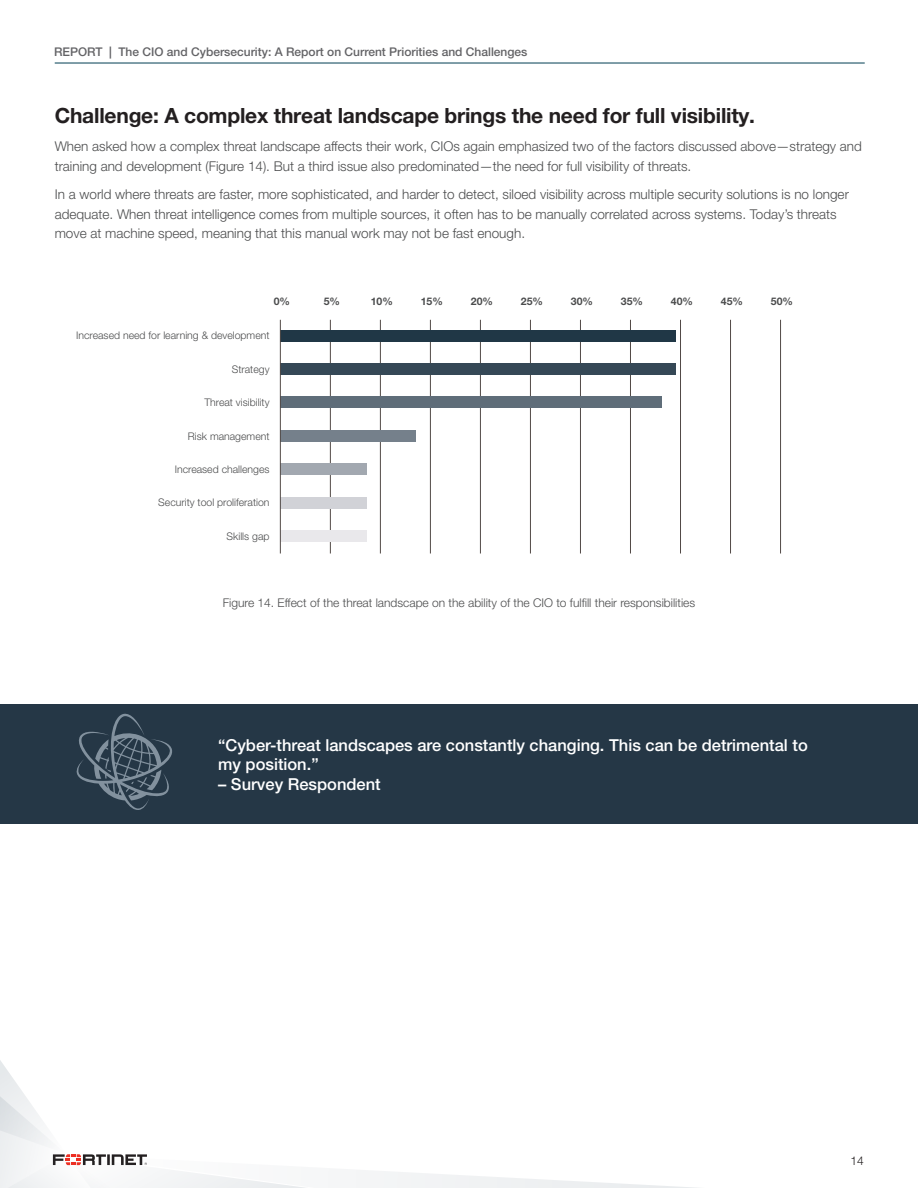
<style>
.page{position:relative;width:918px;height:1188px;background:#fff}
.page>*{position:absolute;margin:0;border:0;box-sizing:border-box;transform-origin:0 0}
.Body_Copy{font:700 21px "Helvetica Neue LT Pro";letter-spacing:-.01em;color:#231f20}
.Page_Header_-body{font:500 16.5px/19.8px "Helvetica Neue LT Pro";color:#fff}
.Body_Copy-2{font:300 13.5px/19.5px "Helvetica Neue LT Pro";color:#4b4c4d}
.Figure_Description{font:300 12px "Helvetica Neue LT Pro";color:#4b4c4d}
.t1{font:500 12px "Helvetica Neue LT Pro";color:#636366}
.t2{font:300 12px "Helvetica Neue LT Pro";color:#231f20}
.Page_Header_-body-2{font:300 10.5px "Helvetica Neue LT Pro";color:#4b4c4d}
.Page_Header_-body-3{font:700 10.5px "Helvetica Neue LT Pro";color:#4b4c4d}
.s1{font-weight:700}
</style>
<div class="page">
<hr style="left:55px;top:63px;width:810px;height:1px;background:#003e52">
<svg style="left:0;top:1060px;width:697px;height:128px"></svg>
<div style="left:0;top:704px;width:918px;height:120px;background:#253746"></div>
<svg style="left:76px;top:713px;width:96px;height:97px"></svg>
<hr style="left:330px;top:320px;width:1px;height:234px;background:#524a47">
<hr style="left:380px;top:320px;width:1px;height:234px;background:#524a47">
<hr style="left:430px;top:320px;width:1px;height:234px;background:#524a47">
<hr style="left:480px;top:320px;width:1px;height:234px;background:#524a47">
<hr style="left:530px;top:320px;width:1px;height:234px;background:#524a47">
<hr style="left:580px;top:320px;width:1px;height:234px;background:#524a47">
<hr style="left:630px;top:320px;width:1px;height:234px;background:#524a47">
<hr style="left:680px;top:320px;width:1px;height:234px;background:#524a47">
<hr style="left:730px;top:320px;width:1px;height:234px;background:#524a47">
<hr style="left:780px;top:320px;width:1px;height:234px;background:#524a47">
<div style="left:280px;top:464px;width:87px;height:11px;background:#a2a8b0"></div>
<div style="left:280px;top:497px;width:87px;height:11px;background:#d1d2d7"></div>
<div style="left:280px;top:530px;width:87px;height:12px;background:#e9e8eb"></div>
<div style="left:280px;top:330px;width:396px;height:11px;background:#203746"></div>
<div style="left:280px;top:363px;width:396px;height:12px;background:#354856"></div>
<div style="left:280px;top:397px;width:382px;height:11px;background:#5f6d79"></div>
<div style="left:280px;top:430px;width:136px;height:12px;background:#75808b"></div>
<hr style="left:280px;top:320px;width:1px;height:234px;background:#524a47">
<p class="t1" style="left:54px;top:44px;width:475px">REPORT <span class="s1">|</span> The CIO and Cybersecurity: A Report on Current Priorities and Challenges</p>
<p class="Body_Copy" style="left:55px;top:102px;width:702px">Challenge: A complex threat landscape brings the need for full visibility.</p>
<p class="Body_Copy-2" style="left:55px;top:136px;width:809px">When asked how a complex threat landscape affects their work, CIOs again emphasized two of the factors discussed above—strategy and training and development (Figure 14). But a third issue also predominated—the need for full visibility of threats.</p>
<p class="Body_Copy-2" style="left:55px;top:184px;width:796px">In a world where threats are faster, more sophisticated, and harder to detect, siloed visibility across multiple security solutions is no longer adequate. When threat intelligence comes from multiple sources, it often has to be manually correlated across systems. Today’s threats move at machine speed, meaning that this manual work may not be fast enough.</p>
<p class="Page_Header_-body-3" style="left:274px;top:295px;width:18px">0%</p>
<p class="Page_Header_-body-3" style="left:324px;top:295px;width:18px">5%</p>
<p class="Page_Header_-body-3" style="left:371px;top:295px;width:24px">10%</p>
<p class="Page_Header_-body-3" style="left:421px;top:295px;width:24px">15%</p>
<p class="Page_Header_-body-3" style="left:471px;top:295px;width:24px">20%</p>
<p class="Page_Header_-body-3" style="left:521px;top:295px;width:24px">25%</p>
<p class="Page_Header_-body-3" style="left:571px;top:295px;width:24px">30%</p>
<p class="Page_Header_-body-3" style="left:621px;top:295px;width:24px">35%</p>
<p class="Page_Header_-body-3" style="left:671px;top:295px;width:24px">40%</p>
<p class="Page_Header_-body-3" style="left:721px;top:295px;width:24px">45%</p>
<p class="Page_Header_-body-3" style="left:771px;top:295px;width:24px">50%</p>
<p class="Page_Header_-body-2" style="left:76px;top:329px;width:195px">Increased need for learning &amp; development</p>
<p class="Page_Header_-body-2" style="left:232px;top:363px;width:39px">Strategy</p>
<p class="Page_Header_-body-2" style="left:204px;top:396px;width:67px">Threat visibility</p>
<p class="Page_Header_-body-2" style="left:188px;top:429px;width:83px">Risk management</p>
<p class="Page_Header_-body-2" style="left:175px;top:463px;width:96px">Increased challenges</p>
<p class="Page_Header_-body-2" style="left:158px;top:496px;width:113px">Security tool proliferation</p>
<p class="Page_Header_-body-2" style="left:227px;top:530px;width:44px">Skills gap</p>
<p class="Figure_Description" style="left:223px;top:595px;width:474px">Figure 14. Effect of the threat landscape on the ability of the CIO to fulfill their responsibilities</p>
<p class="Page_Header_-body" style="left:218px;top:735px;width:591px">“Cyber-threat landscapes are constantly changing. This can be detrimental to my position.”</p>
<p class="Page_Header_-body" style="left:218px;top:774px;width:164px">– Survey Respondent</p>
<p class="t2" style="left:851px;top:1154px;width:15px">14</p>
</div>
